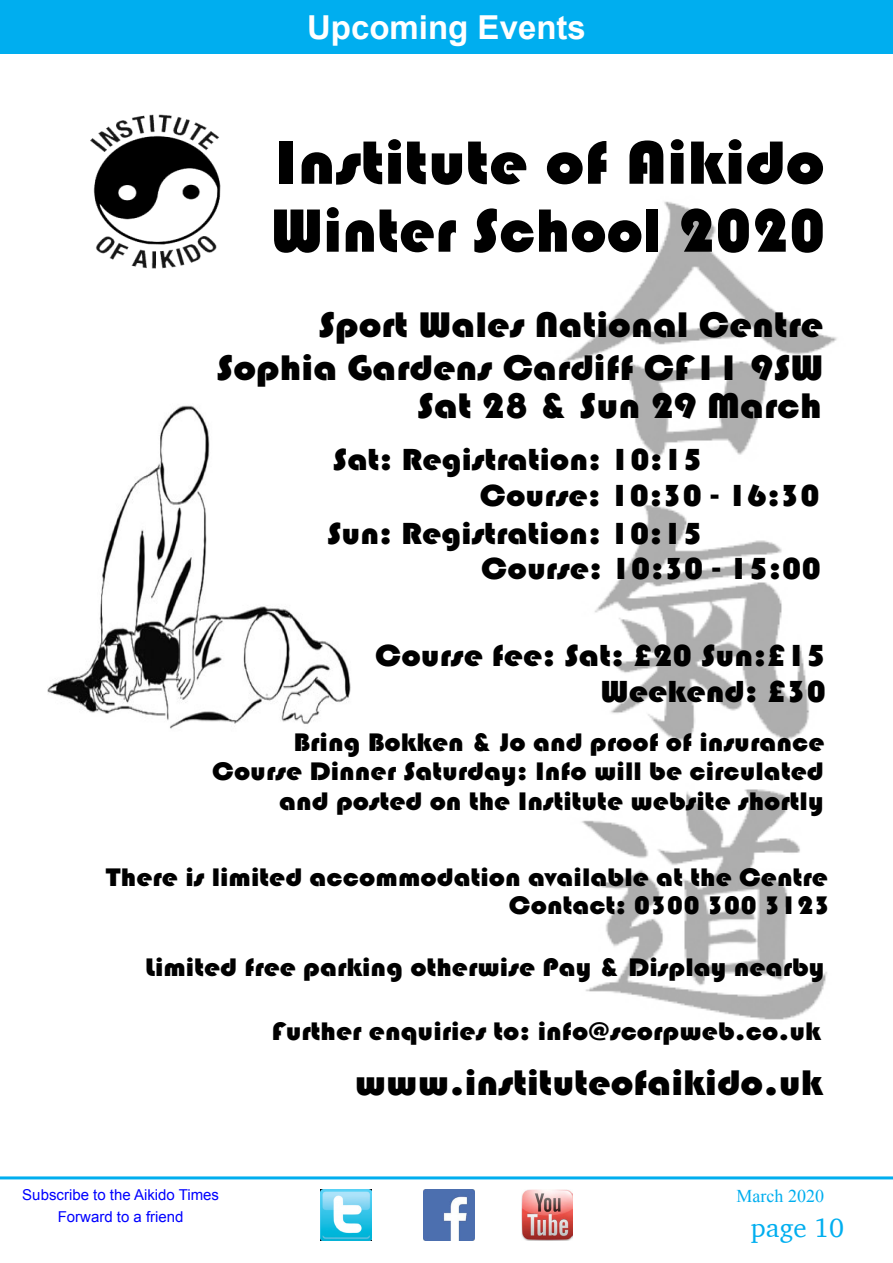
<style>
.page{position:relative;width:893px;height:1263px;background:#fff}
.page>*{position:absolute;margin:0;border:0;box-sizing:border-box;transform-origin:0 0}
.t1{font:63.3px/67.9px "Bauhaus 93";color:#000;scale:1.1 1}
.t2{font:36.9px/42.6px "Bauhaus 93";color:#000;text-align:right;scale:1.1 1}
.Page_number{font:700 33px "Arial";color:#fff}
.t3{font:31.65px/35.5px "Bauhaus 93";color:#000;text-align:right;scale:1.1 1}
.t4{font:27px "Charter";color:#00aeef}
.t5{font:26.4px/29.5px "Bauhaus 93";color:#000;text-align:right;scale:1.1 1}
.t6{font:18px "Times New Roman";color:#00aeef}
.t7{font:15px "Arial";color:#00f}
</style>
<div class="page">
<hr style="left:0;top:1176px;width:893px;height:3px;background:#00aeef">
<img style="left:423px;top:1189px;width:51px;height:51px">
<img style="left:521px;top:1189px;width:51px;height:51px">
<img style="left:321px;top:1189px;width:51px;height:51px">
<img style="left:564px;top:201px;width:273px;height:819px">
<img style="left:48px;top:405px;width:303px;height:324px">
<img style="left:90px;top:114px;width:131px;height:155px">
<div style="left:0;top:0;width:893px;height:53px;background:#00aeef"></div>
<p class="Page_number" style="left:307px;top:6px;width:280px">Upcoming Events</p>
<p class="t1" style="left:271px;top:135px;width:506px">Institute of Aikido<br>Winter School 2020</p>
<p class="t2" style="left:216px;top:307px;width:553px">Sport Wales National Centre<br>Sophia Gardens Cardiff CF11 9SW</p>
<p class="t2" style="left:417px;top:388px;width:369px">Sat 28 &amp; Sun 29 March</p>
<p class="t3" style="left:333px;top:445px;width:338px">Sat: Registration: 10:15</p>
<p class="t3" style="left:480px;top:481px;width:311px">Course: 10:30 - 16:30</p>
<p class="t3" style="left:327px;top:519px;width:343px">Sun: Registration: 10:15</p>
<p class="t3" style="left:481px;top:554px;width:311px">Course: 10:30 - 15:00</p>
<p class="t3" style="left:375px;top:641px;width:412px">Course fee: Sat: £20 Sun:£15<br>Weekend: £30</p>
<p class="t5" style="left:212px;top:729px;width:558px">Bring Bokken &amp; Jo and proof of insurance<br>Course Dinner Saturday: Info will be circulated and posted on the Institute website shortly</p>
<p class="t5" style="left:106px;top:866px;width:660px;line-height:27.8px">There is limited accommodation available at the Centre<br>Contact: 0300 300 3123</p>
<p class="t5" style="left:145px;top:955px;width:619px">Limited free parking otherwise Pay &amp; Display nearby</p>
<p class="t5" style="left:272px;top:1018px;width:501px">Further enquiries to: info@scorpweb.co.uk</p>
<p class="t2" style="left:355px;top:1065px;width:427px">www.instituteofaikido.uk</p>
<p class="t7" style="left:22px;top:1185px;width:198px">Subscribe to the Aikido Times</p>
<p class="t6" style="left:737px;top:1183px;width:89px">March 2020</p>
<p class="t7" style="left:58px;top:1206px;width:127px">Forward to a friend</p>
<p class="t4" style="left:751px;top:1204px;width:95px">page 10</p>
</div>
